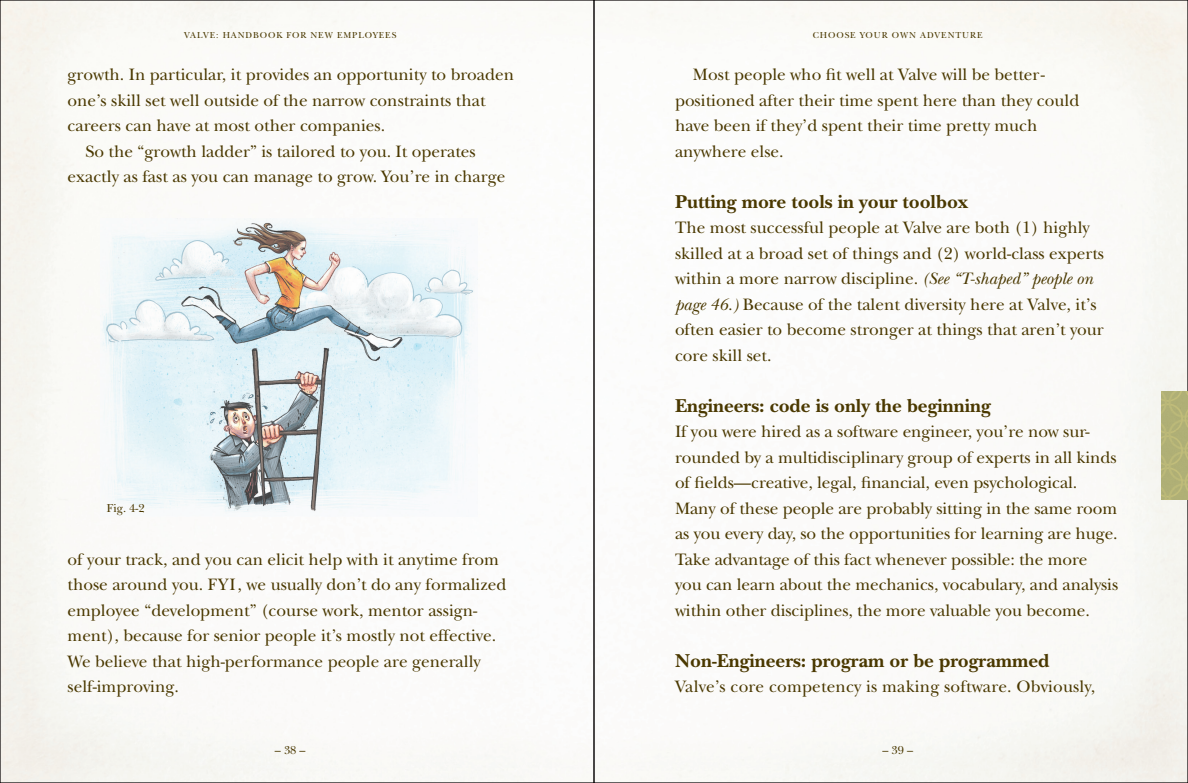
<style>
.page{position:relative;width:1188px;height:783px;background:#fff}
.page>*{position:absolute;margin:0;border:0;box-sizing:border-box;transform-origin:0 0}
.t1{font:700 19.5px "New Baskerville";color:#4a3800}
.t2{font:17.25px/25.5px "New Baskerville";color:#4a3800}
.t3{font:12px "New Baskerville";color:#4a3800}
.t4{font:9px "New Baskerville";letter-spacing:.1em;color:#4a3800}
.s1{font-style:italic}
</style>
<div class="page">
<img style="left:101px;top:219px;width:377px;height:297px">
<p class="t4" style="left:184px;top:30px;width:212px">VALVE: HANDBOOK FOR NEW EMPLOYEEs</p>
<p class="t2" style="left:68px;top:62px;width:448px">growth. In particular, it provides an opportunity to broaden</p>
<p class="t2" style="left:68px;top:87px;width:420px">one’s skill set well outside of the narrow constraints that</p>
<p class="t2" style="left:68px;top:113px;width:319px">careers can have at most other companies.</p>
<p class="t2" style="left:85px;top:138px;width:392px">So the “growth ladder” is tailored to you. It operates</p>
<p class="t2" style="left:68px;top:164px;width:439px">exactly as fast as you can manage to grow. You’re in charge</p>
<p class="t3" style="left:107px;top:501px;width:39px">Fig. 4-2</p>
<p class="t2" style="left:68px;top:546px;width:440px">of your track, and you can elicit help with it anytime from those around you. FYI, we usually don’t do any formalized employee “development” (course work, mentor assign&shy;ment), because for senior people it’s mostly not effective.<br>We believe that high-performance people are generally self-improving.</p>
<p class="t4" style="left:813px;top:30px;width:171px">CHOOSE YOUR OWN ADVENTURE</p>
<p class="t2" style="left:675px;top:62px;width:406px;text-indent:18px">Most people who fit well at Valve will be better&shy;positioned after their time spent here than they could have been if they’d spent their time pretty much anywhere else.</p>
<p class="t1" style="left:675px;top:190px;width:295px">Putting more tools in your toolbox</p>
<p class="t2" style="left:675px;top:215px;width:431px">The most successful people at Valve are both (1) highly skilled at a broad set of things and (2) world-class experts within a more narrow discipline. <span class="s1">(See “T-shaped” people on page 46.)</span> Because of the talent diversity here at Valve, it’s often easier to become stronger at things that aren’t your core skill set.</p>
<p class="t1" style="left:675px;top:394px;width:317px">Engineers: code is only the beginning</p>
<p class="t2" style="left:675px;top:419px;width:445px">If you were hired as a software engineer, you’re now sur&shy;rounded by a multidisciplinary group of experts in all kinds of fields—creative, legal, financial, even psychological.<br>Many of these people are probably sitting in the same room as you every day, so the opportunities for learning are huge.<br>Take advantage of this fact whenever possible: the more you can learn about the mechanics, vocabulary, and analysis within other disciplines, the more valuable you become.</p>
<p class="t1" style="left:675px;top:649px;width:376px">Non-Engineers: program or be programmed</p>
<p class="t2" style="left:675px;top:674px;width:422px">Valve’s core competency is making software. Obviously,</p>
<p class="t3" style="left:275px;top:743px;width:32px">– 38 –</p>
<p class="t3" style="left:882px;top:743px;width:32px">– 39 –</p>
</div>
